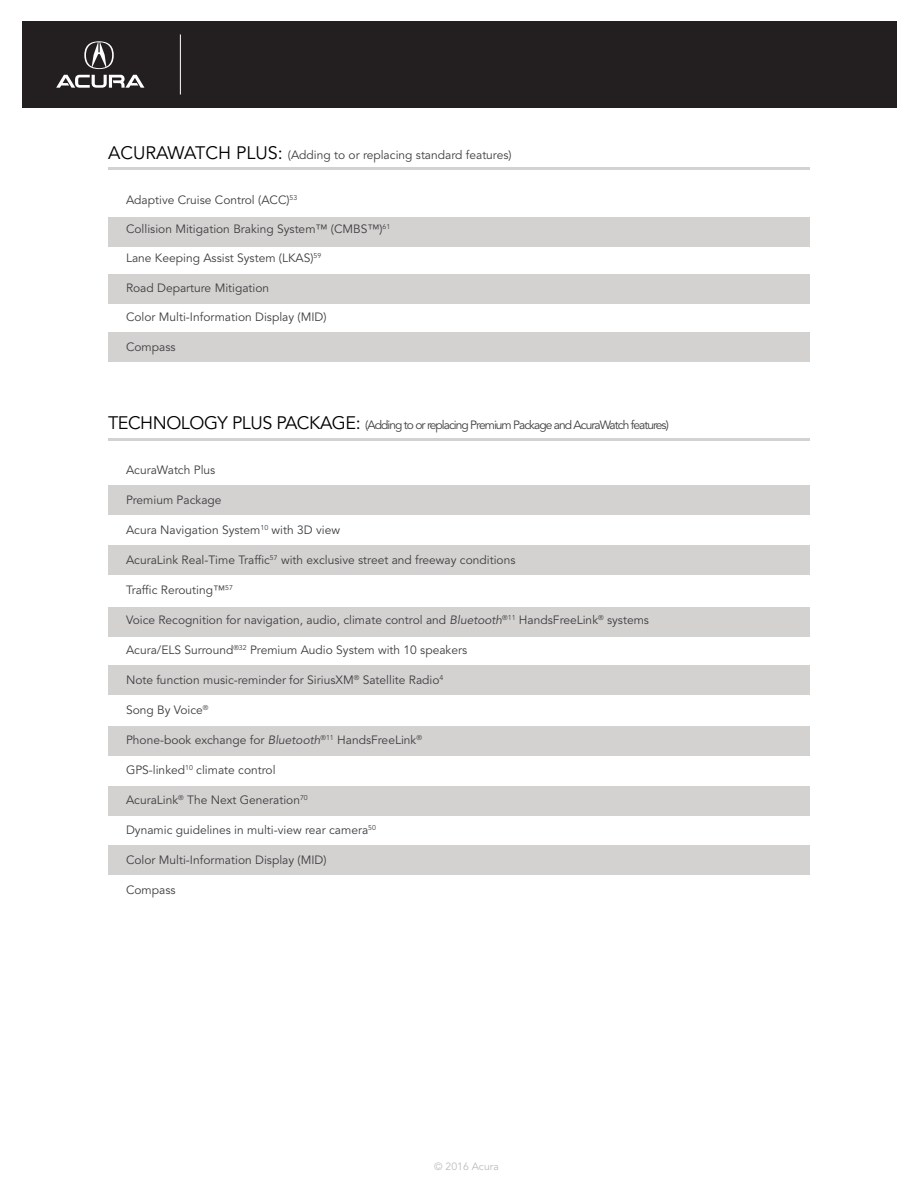
<style>
.page{position:relative;width:918px;height:1188px;background:#fff}
.page>*{position:absolute;margin:0;border:0;box-sizing:border-box;transform-origin:0 0}
.t1{font:12px "Avenir LT Pro";color:#3e3e3f}
.t2{font:12px "Avenir LT Pro";letter-spacing:-.08em;color:#3e3e3f}
.t3{font:10.5px "Avenir LT Pro";color:#bcbdc0}
.s1{font-size:18px;color:#000001}
.s2{font-style:italic}
</style>
<div class="page">
<div style="left:22px;top:21px;width:874px;height:87px;background:#231f20"></div>
<hr style="left:180px;top:34px;width:1px;height:60px;background:#fff">
<svg style="left:84px;top:41px;width:30px;height:28px"></svg>
<svg style="left:56px;top:75px;width:88px;height:13px"></svg>
<div style="left:108px;top:845px;width:702px;height:30px;background:#d4d1d1"></div>
<hr style="left:108px;top:438px;width:702px;height:3px;background:#d4d1d1">
<div style="left:108px;top:485px;width:702px;height:30px;background:#d4d1d1"></div>
<div style="left:108px;top:545px;width:702px;height:30px;background:#d4d1d1"></div>
<div style="left:108px;top:607px;width:702px;height:30px;background:#d4d1d1"></div>
<div style="left:108px;top:665px;width:702px;height:30px;background:#d4d1d1"></div>
<div style="left:108px;top:726px;width:702px;height:30px;background:#d4d1d1"></div>
<div style="left:108px;top:786px;width:702px;height:30px;background:#d4d1d1"></div>
<hr style="left:108px;top:167px;width:702px;height:3px;background:#d4d1d1">
<div style="left:108px;top:218px;width:702px;height:30px;background:#d4d1d1"></div>
<div style="left:108px;top:274px;width:702px;height:30px;background:#d4d1d1"></div>
<div style="left:108px;top:332px;width:702px;height:30px;background:#d4d1d1"></div>
<p class="t1" style="left:108px;top:148px;width:405px"><span class="s1">ACURAWATCH PLUS:</span> (Adding to or replacing standard features)</p>
<p class="t1" style="left:126px;top:192px;width:173px">Adaptive Cruise Control (ACC)<sup>53</sup></p>
<p class="t1" style="left:126px;top:222px;width:266px">Collision Mitigation Braking System™ (CMBS™)<sup>61</sup></p>
<p class="t1" style="left:126px;top:251px;width:197px">Lane Keeping Assist System (LKAS)<sup>59</sup></p>
<p class="t1" style="left:126px;top:280px;width:145px">Road Departure Mitigation</p>
<p class="t1" style="left:126px;top:310px;width:202px">Color Multi-Information Display (MID)</p>
<p class="t1" style="left:126px;top:339px;width:51px">Compass</p>
<p class="t2" style="left:108px;top:418px;width:562px"><span class="s1">TECHNOLOGY PLUS PACKAGE:</span> (Adding to or replacing Premium Package and AcuraWatch features)</p>
<p class="t1" style="left:126px;top:463px;width:91px">AcuraWatch Plus</p>
<p class="t1" style="left:126px;top:493px;width:97px">Premium Package</p>
<p class="t1" style="left:126px;top:523px;width:216px">Acura Navigation System<sup>10</sup> with 3D view</p>
<p class="t1" style="left:126px;top:553px;width:391px">AcuraLink Real-Time Traffic<sup>57</sup> with exclusive street and freeway conditions</p>
<p class="t1" style="left:126px;top:583px;width:108px">Traffic Rerouting™<sup>57</sup></p>
<p class="t1" style="left:126px;top:613px;width:525px">Voice Recognition for navigation, audio, climate control and <span class="s2">Bluetooth</span><sup>®11</sup> HandsFreeLink<sup>®</sup> systems</p>
<p class="t1" style="left:126px;top:643px;width:343px">Acura/ELS Surround<sup>®32</sup> Premium Audio System with 10 speakers</p>
<p class="t1" style="left:126px;top:673px;width:319px">Note function music-reminder for SiriusXM<sup>®</sup> Satellite Radio<sup>4</sup></p>
<p class="t1" style="left:126px;top:703px;width:84px">Song By Voice<sup>®</sup></p>
<p class="t1" style="left:126px;top:733px;width:297px">Phone-book exchange for <span class="s2">Bluetooth</span><sup>®11</sup> HandsFreeLink<sup>®</sup></p>
<p class="t1" style="left:126px;top:763px;width:151px">GPS-linked<sup>10</sup> climate control</p>
<p class="t1" style="left:126px;top:793px;width:183px">AcuraLink<sup>®</sup> The Next Generation<sup>70</sup></p>
<p class="t1" style="left:126px;top:823px;width:252px">Dynamic guidelines in multi-view rear camera<sup>50</sup></p>
<p class="t1" style="left:126px;top:853px;width:202px">Color Multi-Information Display (MID)</p>
<p class="t1" style="left:126px;top:883px;width:51px">Compass</p>
<p class="t3" style="left:434px;top:1160px;width:66px">© 2016 Acura</p>
</div>
